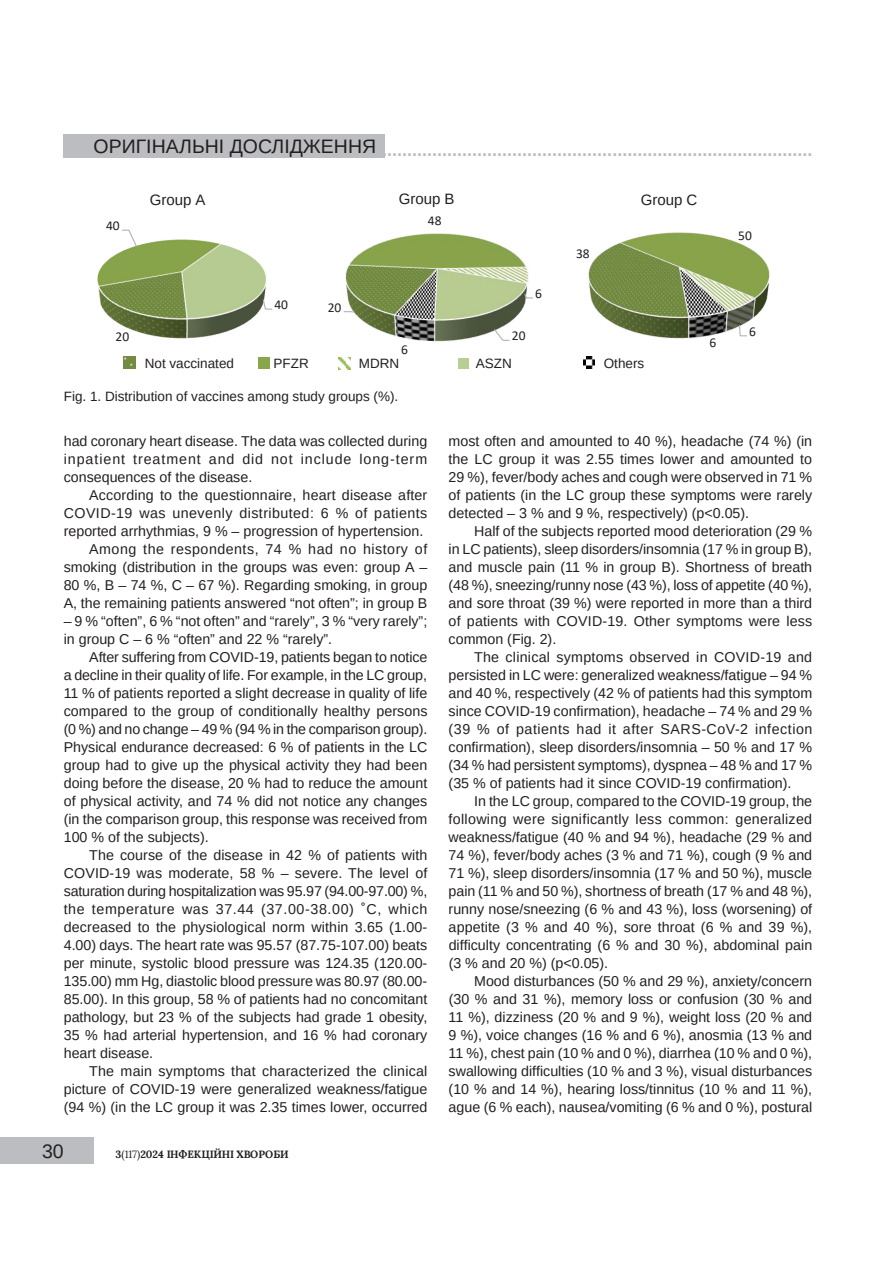
<style>
.page{position:relative;width:893px;height:1263px;background:#fff}
.page>*{position:absolute;margin:0;border:0;box-sizing:border-box;transform-origin:0 0}
.t1{font:19.5px "Arimo";color:#231f20}
.t2{font:700 18px "Arimo";color:#bcbdc0}
.t3{font:15px "Arimo";color:#231f20}
.t4{font:14.25px/18px "Arimo";color:#231f20;text-align:justify}
.t5{font:13.5px "Arimo";color:#231f20}
.t6{font:13.5px "Calibri";color:#231f20}
.t7{font:700 10.5px "Lora";color:#231f20}
.s1{font-weight:400}
</style>
<div class="page">
<div style="left:64px;top:134px;width:321px;height:23px;background:#bcbdc0"></div>
<div style="left:0;top:1137px;width:94px;height:27px;background:#bcbdc0"></div>
<img style="left:345px;top:233px;width:184px;height:59px">
<svg style="left:343px;top:292px;width:190px;height:50px"></svg>
<svg style="left:338px;top:357px;width:12px;height:12px"></svg>
<div style="left:458px;top:358px;width:11px;height:10px;background:#b9ce95"></div>
<img style="left:97px;top:251px;width:163px;height:88px">
<svg style="left:121px;top:229px;width:152px;height:81px"></svg>
<svg style="left:124px;top:357px;width:11px;height:11px"></svg>
<div style="left:258px;top:357px;width:12px;height:11px;background:#89a64c"></div>
<img style="left:588px;top:232px;width:182px;height:107px">
<svg style="left:738px;top:324px;width:10px;height:13px"></svg>
<svg style="left:583px;top:357px;width:12px;height:12px"></svg>
<h1 class="t1" style="left:94px;top:134px;width:284px">Оригінальні дослідження</h1>
<p class="t2" style="left:382px;top:137px;width:432px">......................................................................................</p>
<p class="t6" style="left:106px;top:216px;width:15px">40</p>
<p class="t3" style="left:150px;top:190px;width:57px">Group А</p>
<p class="t6" style="left:116px;top:328px;width:15px">20</p>
<p class="t6" style="left:274px;top:295px;width:15px">40</p>
<p class="t6" style="left:328px;top:298px;width:15px">20</p>
<p class="t3" style="left:399px;top:190px;width:57px">Group В</p>
<p class="t6" style="left:428px;top:211px;width:15px">48</p>
<p class="t6" style="left:401px;top:340px;width:8px">6</p>
<p class="t6" style="left:535px;top:284px;width:8px">6</p>
<p class="t6" style="left:512px;top:326px;width:15px">20</p>
<p class="t6" style="left:576px;top:244px;width:15px">38</p>
<p class="t3" style="left:641px;top:190px;width:58px">Group С</p>
<p class="t6" style="left:738px;top:226px;width:15px">50</p>
<p class="t6" style="left:710px;top:333px;width:8px">6</p>
<p class="t6" style="left:749px;top:322px;width:8px">6</p>
<p class="t5" style="left:145px;top:355px;width:91px">Not vaccinated</p>
<p class="t5" style="left:274px;top:355px;width:37px">PFZR</p>
<p class="t5" style="left:359px;top:355px;width:42px">MDRN</p>
<p class="t5" style="left:476px;top:355px;width:38px">ASZN</p>
<p class="t5" style="left:64px;top:388px;width:336px">Fig. 1. Distribution of vaccines among study groups (%).</p>
<p class="t5" style="left:604px;top:355px;width:42px">Оthers</p>
<p class="t4" style="left:64px;top:432px;width:365px">had coronary heart disease. The data was collected during inpatient treatment and did not include long-term consequences of the disease.</p>
<p class="t4" style="left:64px;top:486px;width:365px;text-align:right">According to the questionnaire, heart disease after COVID-19 was unevenly distributed: 6 % of patients reported arrhythmias, 9 % – progression of hypertension.<br>Among the respondents, 74 % had no history of smoking (distribution in the groups was even: group A – 80 %, B – 74 %, C – 67 %). Regarding smoking, in group A, the remaining patients answered “not often”; in group B</p>
<p class="t4" style="left:64px;top:612px;width:365px">– 9 % “often”, 6 % “not often” and “rarely”, 3 % “very rarely”; in group C – 6 % “often” and 22 % “rarely”.</p>
<p class="t4" style="left:64px;top:648px;width:365px;text-indent:26px">After suffering from COVID-19, patients began to notice a decline in their quality of life. For example, in the LC group, 11 % of patients reported a slight decrease in quality of life compared to the group of conditionally healthy persons (0 %) and no change – 49 % (94 % in the comparison group).<br>Physical endurance decreased: 6 % of patients in the LC group had to give up the physical activity they had been doing before the disease, 20 % had to reduce the amount of physical activity, and 74 % did not notice any changes (in the comparison group, this response was received from 100 % of the subjects).</p>
<p class="t4" style="left:64px;top:846px;width:365px;text-indent:26px">The course of the disease in 42 % of patients with COVID-19 was moderate, 58 % – severe. The level of saturation during hospitalization was 95.97 (94.00-97.00) %, the temperature was 37.44 (37.00-38.00) ˚С, which decreased to the physiological norm within 3.65 (1.00- 4.00) days. The heart rate was 95.57 (87.75-107.00) beats per minute, systolic blood pressure was 124.35 (120.00- 135.00) mm Hg, diastolic blood pressure was 80.97 (80.00- 85.00). In this group, 58 % of patients had no concomitant pathology, but 23 % of the subjects had grade 1 obesity, 35 % had arterial hypertension, and 16 % had coronary heart disease.</p>
<p class="t4" style="left:64px;top:1062px;width:365px;text-indent:26px">The main symptoms that characterized the clinical picture of COVID-19 were generalized weakness/fatigue (94 %) (in the LC group it was 2.35 times lower, occurred</p>
<h1 class="t1" style="left:42px;top:1139px;width:23px">30</h1>
<p class="t7" style="left:116px;top:1147px;width:175px">3<span class="s1">(117)</span>2024 ІНФЕКЦІЙНІ ХВОРОБИ</p>
<p class="t4" style="left:449px;top:432px;width:365px">most often and amounted to 40 %), headache (74 %) (in the LC group it was 2.55 times lower and amounted to 29 %), fever/body aches and cough were observed in 71 % of patients (in the LC group these symptoms were rarely detected – 3 % and 9 %, respectively) (p&lt;0.05).</p>
<p class="t4" style="left:449px;top:522px;width:365px;text-indent:26px">Half of the subjects reported mood deterioration (29 % in LC patients), sleep disorders/insomnia (17 % in group B), and muscle pain (11 % in group B). Shortness of breath (48 %), sneezing/runny nose (43 %), loss of appetite (40 %), and sore throat (39 %) were reported in more than a third of patients with COVID-19. Other symptoms were less common (Fig. 2).</p>
<p class="t4" style="left:449px;top:648px;width:365px;text-indent:26px">The clinical symptoms observed in COVID-19 and persisted in LC were: generalized weakness/fatigue – 94 % and 40 %, respectively (42 % of patients had this symptom since COVID-19 confirmation), headache – 74 % and 29 % (39 % of patients had it after SARS-CoV-2 infection confirmation), sleep disorders/insomnia – 50 % and 17 % (34 % had persistent symptoms), dyspnea – 48 % and 17 % (35 % of patients had it since COVID-19 confirmation).</p>
<p class="t4" style="left:449px;top:792px;width:365px;text-indent:26px">In the LC group, compared to the COVID-19 group, the following were significantly less common: generalized weakness/fatigue (40 % and 94 %), headache (29 % and 74 %), fever/body aches (3 % and 71 %), cough (9 % and 71 %), sleep disorders/insomnia (17 % and 50 %), muscle pain (11 % and 50 %), shortness of breath (17 % and 48 %), runny nose/sneezing (6 % and 43 %), loss (worsening) of appetite (3 % and 40 %), sore throat (6 % and 39 %), difficulty concentrating (6 % and 30 %), abdominal pain (3 % and 20 %) (p&lt;0.05).</p>
<p class="t4" style="left:449px;top:972px;width:365px;text-indent:26px">Mood disturbances (50 % and 29 %), anxiety/concern (30 % and 31 %), memory loss or confusion (30 % and 11 %), dizziness (20 % and 9 %), weight loss (20 % and 9 %), voice changes (16 % and 6 %), anosmia (13 % and 11 %), chest pain (10 % and 0 %), diarrhea (10 % and 0 %), swallowing difficulties (10 % and 3 %), visual disturbances (10 % and 14 %), hearing loss/tinnitus (10 % and 11 %), ague (6 % each), nausea/vomiting (6 % and 0 %), postural</p>
</div>
